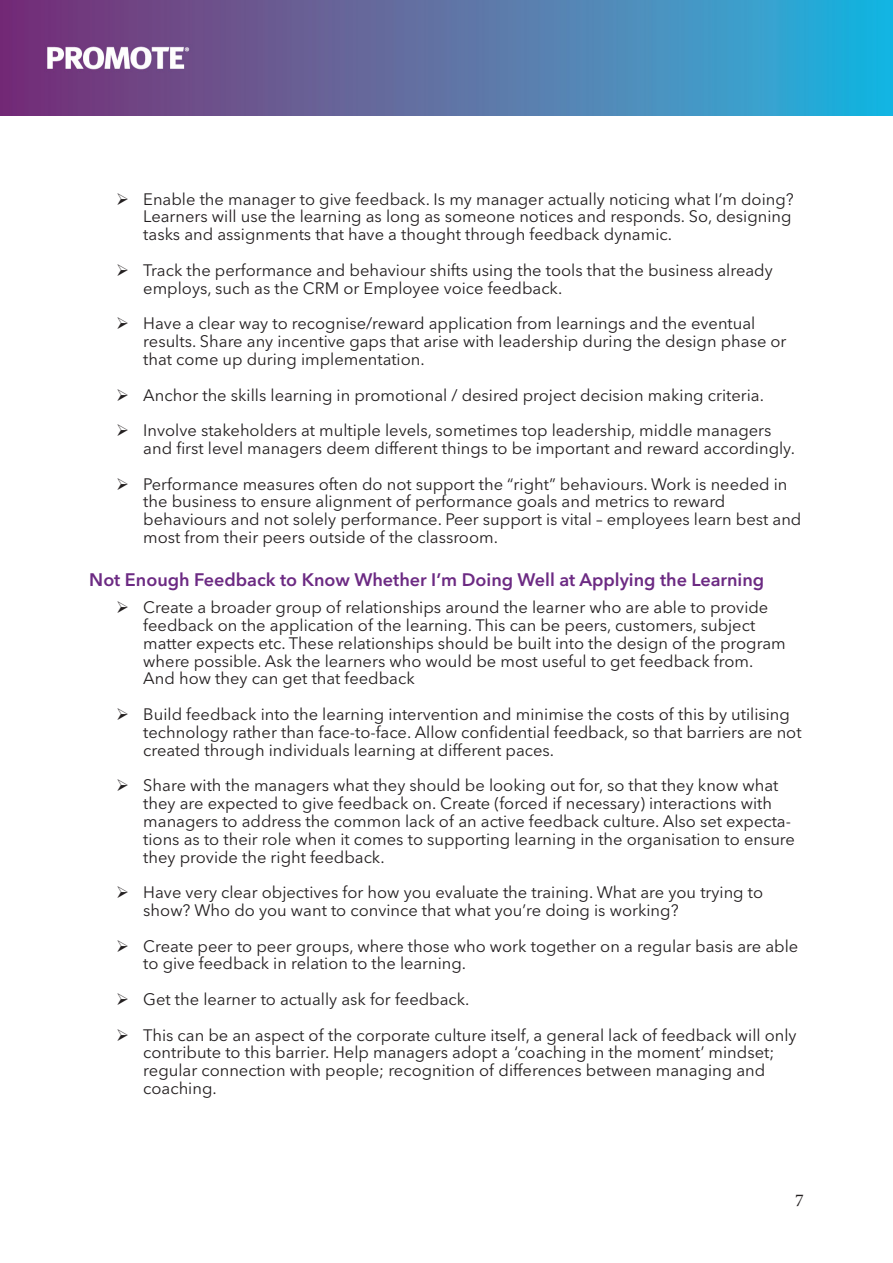
<style>
.page{position:relative;width:893px;height:1263px;background:#fff}
.page>*{position:absolute;margin:0;border:0;box-sizing:border-box;transform-origin:0 0}
.Heading_3{font:600 18px "Avenir Next LT Pro";color:#6c2a83}
.t1{font:18px "Minion Pro";color:#231f20}
.t2{font:16.5px/17.9px "Avenir Next LT Pro";color:#231f20}
</style>
<div class="page">
<img style="left:0;top:0;width:893px;height:116px">
<p class="t2" style="left:143px;top:190px;width:652px;text-indent:-27px">➢ Enable the manager to give feedback. Is my manager actually noticing what I’m doing?<br>Learners will use the learning as long as someone notices and responds. So, designing tasks and assignments that have a thought through feedback dynamic.</p>
<p class="t2" style="left:143px;top:261px;width:631px;text-indent:-27px">➢ Track the performance and behaviour shifts using the tools that the business already employs, such as the CRM or Employee voice feedback.</p>
<p class="t2" style="left:143px;top:315px;width:645px;text-indent:-27px">➢ Have a clear way to recognise/reward application from learnings and the eventual results. Share any incentive gaps that arise with leadership during the design phase or that come up during implementation.</p>
<p class="t2" style="left:116px;top:386px;width:649px">➢ Anchor the skills learning in promotional / desired project decision making criteria.</p>
<p class="t2" style="left:143px;top:421px;width:653px;text-indent:-27px">➢ Involve stakeholders at multiple levels, sometimes top leadership, middle managers and first level managers deem different things to be important and reward accordingly.</p>
<p class="t2" style="left:143px;top:475px;width:660px;text-indent:-27px">➢ Performance measures often do not support the “right” behaviours. Work is needed in the business to ensure alignment of performance goals and metrics to reward behaviours and not solely performance. Peer support is vital – employees learn best and most from their peers outside of the classroom.</p>
<p class="Heading_3" style="left:89px;top:569px;width:676px">Not Enough Feedback to Know Whether I’m Doing Well at Applying the Learning</p>
<p class="t2" style="left:143px;top:598px;width:644px;text-indent:-27px">➢ Create a broader group of relationships around the learner who are able to provide feedback on the application of the learning. This can be peers, customers, subject matter expects etc. These relationships should be built into the design of the program where possible. Ask the learners who would be most useful to get feedback from.<br>And how they can get that feedback</p>
<p class="t2" style="left:143px;top:705px;width:660px;text-indent:-27px">➢ Build feedback into the learning intervention and minimise the costs of this by utilising technology rather than face-to-face. Allow confidential feedback, so that barriers are not created through individuals learning at different paces.</p>
<p class="t2" style="left:143px;top:776px;width:653px;text-indent:-27px">➢ Share with the managers what they should be looking out for, so that they know what they are expected to give feedback on. Create (forced if necessary) interactions with managers to address the common lack of an active feedback culture. Also set expecta&shy;tions as to their role when it comes to supporting learning in the organisation to ensure they provide the right feedback.</p>
<p class="t2" style="left:143px;top:883px;width:621px;text-indent:-27px">➢ Have very clear objectives for how you evaluate the training. What are you trying to show? Who do you want to convince that what you’re doing is working?</p>
<p class="t2" style="left:143px;top:937px;width:656px;text-indent:-27px">➢ Create peer to peer groups, where those who work together on a regular basis are able to give feedback in relation to the learning.</p>
<p class="t2" style="left:116px;top:990px;width:355px">➢ Get the learner to actually ask for feedback.</p>
<p class="t2" style="left:143px;top:1026px;width:655px;text-indent:-27px">➢ This can be an aspect of the corporate culture itself, a general lack of feedback will only contribute to this barrier. Help managers adopt a ‘coaching in the moment’ mindset; regular connection with people; recognition of differences between managing and coaching.</p>
<p class="t1" style="left:795px;top:1188px;width:10px">7</p>
</div>
